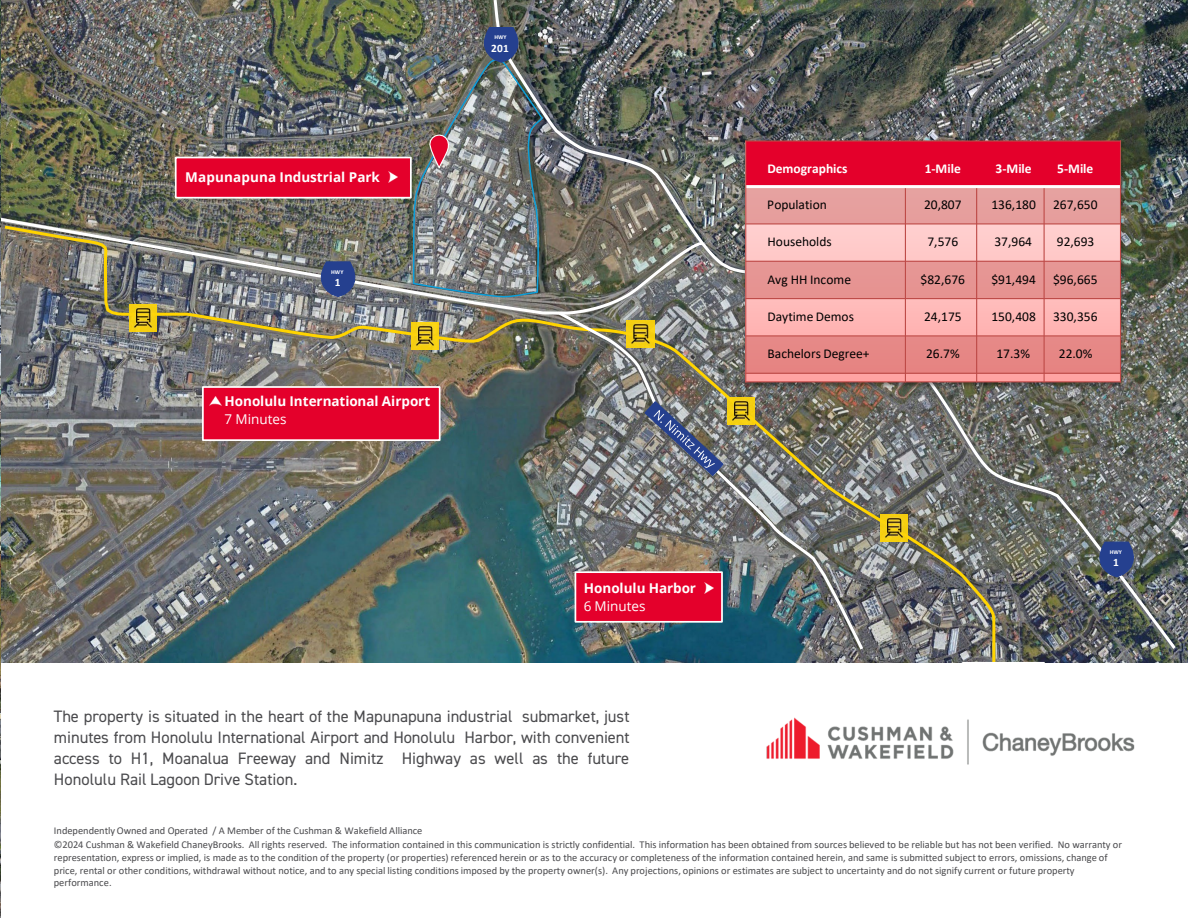
<style>
.page{position:relative;width:1188px;height:918px;background:#fff}
.page>*{position:absolute;margin:0;border:0;box-sizing:border-box;transform-origin:0 0}
.t1{font:16.5px/21px "DIN2014";color:#4a4a4d;text-align:justify}
.t2{font:13.5px "Calibri";color:#000}
.t3{font:700 13.5px "Open Sans";letter-spacing:-.005em;color:#fff}
.t4{font:700 13.5px "Calibri";letter-spacing:-.005em;color:#fff}
.t5{font:13.5px "Open Sans";color:#fff}
.t6{font:700 11.4px "Calibri";color:#fff}
.t7{font:10.5px/12.6px "Calibri";letter-spacing:-.005em;color:#4a4a4d}
.t8{font:700 6px "Calibri";letter-spacing:.005em;color:#fff}
</style>
<div class="page">
<img style="left:1px;top:0;width:1187px;height:662px">
<img style="left:2px;top:316px;width:995px;height:347px">
<img style="left:1px;top:216px;width:491px;height:100px">
<img style="left:492px;top:0;width:687px;height:652px">
<svg style="left:320px;top:261px;width:36px;height:37px"></svg>
<svg style="left:1099px;top:541px;width:36px;height:37px"></svg>
<img style="left:556px;top:309px;width:310px;height:344px">
<img style="left:643px;top:400px;width:82px;height:77px">
<img style="left:0;top:0;width:1px;height:918px">
<img style="left:412px;top:26px;width:132px;height:272px">
<img style="left:130px;top:305px;width:27px;height:27px">
<img style="left:411px;top:322px;width:27px;height:27px">
<img style="left:727px;top:397px;width:28px;height:27px">
<img style="left:880px;top:515px;width:27px;height:27px">
<img style="left:627px;top:321px;width:27px;height:27px">
<img style="left:740px;top:138px;width:388px;height:252px">
<svg style="left:746px;top:224px;width:374px;height:157px"></svg>
<div style="left:746px;top:141px;width:159px;height:46px;background:#e4002b"></div>
<div style="left:905px;top:141px;width:72px;height:46px;background:#e4002b"></div>
<div style="left:977px;top:141px;width:67px;height:46px;background:#e4002b"></div>
<div style="left:1044px;top:141px;width:77px;height:46px;background:#e4002b"></div>
<div style="left:746px;top:187px;width:159px;height:37px;background:#e6a09e"></div>
<div style="left:905px;top:187px;width:72px;height:37px;background:#e6a09e"></div>
<div style="left:977px;top:187px;width:67px;height:37px;background:#e6a09e"></div>
<div style="left:1044px;top:187px;width:77px;height:37px;background:#e6a09e"></div>
<div style="left:746px;top:261px;width:159px;height:38px;background:#e69493"></div>
<div style="left:905px;top:261px;width:72px;height:38px;background:#e69493"></div>
<div style="left:977px;top:261px;width:67px;height:38px;background:#e69493"></div>
<div style="left:1044px;top:261px;width:77px;height:38px;background:#e69493"></div>
<div style="left:746px;top:336px;width:159px;height:37px;background:#e68685"></div>
<div style="left:905px;top:336px;width:72px;height:37px;background:#e68685"></div>
<div style="left:977px;top:336px;width:67px;height:37px;background:#e68685"></div>
<div style="left:1044px;top:336px;width:77px;height:37px;background:#e68685"></div>
<hr style="left:905px;top:185px;width:1px;height:197px;background:#be4b48">
<hr style="left:976px;top:185px;width:1px;height:197px;background:#be4b48">
<hr style="left:1044px;top:185px;width:1px;height:197px;background:#be4b48">
<hr style="left:745px;top:185px;width:376px;height:3px;background:#fff">
<hr style="left:745px;top:223px;width:376px;height:1px;background:#be4b48">
<hr style="left:745px;top:261px;width:376px;height:1px;background:#be4b48">
<hr style="left:745px;top:298px;width:376px;height:1px;background:#be4b48">
<hr style="left:745px;top:335px;width:376px;height:1px;background:#be4b48">
<hr style="left:745px;top:373px;width:376px;height:1px;background:#be4b48">
<hr style="left:745px;top:140px;width:1px;height:242px;background:#be4b48">
<hr style="left:1120px;top:140px;width:1px;height:242px;background:#be4b48">
<hr style="left:745px;top:140px;width:376px;height:2px;background:#be4b48">
<hr style="left:745px;top:381px;width:376px;height:1px;background:#be4b48">
<div style="left:175px;top:157px;width:237px;height:42px;background:#e4002b;border:2px solid #fff"></div>
<svg style="left:388px;top:172px;width:10px;height:11px"></svg>
<div style="left:202px;top:386px;width:239px;height:55px;background:#e4002b;border:2px solid #fff"></div>
<svg style="left:210px;top:396px;width:12px;height:10px"></svg>
<div style="left:575px;top:571px;width:148px;height:52px;background:#e4002b;border:2px solid #fff"></div>
<svg style="left:704px;top:582px;width:10px;height:12px"></svg>
<div style="left:962px;top:662px;width:83px;height:68px;background:#fff"></div>
<img style="left:766px;top:695px;width:369px;height:70px">
<p class="t3" style="left:185px;top:167px;width:196px">Mapunapuna Industrial Park</p>
<p class="t8" style="left:331px;top:267px;width:14px">HWY</p>
<p class="t6" style="left:335px;top:274px;width:7px">1</p>
<p class="t3" style="left:225px;top:392px;width:207px">Honolulu International Airport</p>
<p class="t5" style="left:225px;top:410px;width:63px">7 Minutes</p>
<p class="t8" style="left:494px;top:33px;width:14px">HWY</p>
<p class="t6" style="left:491px;top:40px;width:19px">201</p>
<p class="t4" style="left:767px;top:159px;width:82px">Demographics</p>
<p class="t4" style="left:925px;top:159px;width:38px">1-Mile</p>
<p class="t4" style="left:996px;top:159px;width:38px">3-Mile</p>
<p class="t4" style="left:1057px;top:159px;width:38px">5-Mile</p>
<p class="t2" style="left:767px;top:195px;width:61px">Population</p>
<p class="t2" style="left:924px;top:195px;width:39px">20,807</p>
<p class="t2" style="left:991px;top:195px;width:46px">136,180</p>
<p class="t2" style="left:1053px;top:195px;width:46px">267,650</p>
<p class="t2" style="left:768px;top:233px;width:66px">Households</p>
<p class="t2" style="left:927px;top:233px;width:32px">7,576</p>
<p class="t2" style="left:994px;top:233px;width:39px">37,964</p>
<p class="t2" style="left:1057px;top:233px;width:39px">92,693</p>
<p class="t2" style="left:768px;top:270px;width:85px">Avg HH Income</p>
<p class="t2" style="left:921px;top:270px;width:46px">$82,676</p>
<p class="t2" style="left:991px;top:270px;width:46px">$91,494</p>
<p class="t2" style="left:1053px;top:270px;width:46px">$96,665</p>
<p class="t2" style="left:768px;top:307px;width:88px">Daytime Demos</p>
<p class="t2" style="left:924px;top:307px;width:39px">24,175</p>
<p class="t2" style="left:991px;top:307px;width:46px">150,408</p>
<p class="t2" style="left:1053px;top:307px;width:46px">330,356</p>
<p class="t2" style="left:768px;top:345px;width:103px">Bachelors Degree+</p>
<p class="t2" style="left:926px;top:345px;width:35px">26.7%</p>
<p class="t2" style="left:996px;top:345px;width:35px">17.3%</p>
<p class="t2" style="left:1059px;top:345px;width:35px">22.0%</p>
<p class="t3" style="left:584px;top:579px;width:114px">Honolulu Harbor</p>
<p class="t5" style="left:584px;top:597px;width:63px">6 Minutes</p>
<p class="t8" style="left:1110px;top:548px;width:14px">HWY</p>
<p class="t6" style="left:1113px;top:554px;width:7px">1</p>
<p class="t1" style="left:54px;top:706px;width:577px">The property is situated in the heart of the Mapunapuna industrial submarket, just minutes from Honolulu International Airport and Honolulu Harbor, with convenient access to H1, Moanalua Freeway and Nimitz Highway as well as the future Honolulu Rail Lagoon Drive Station.</p>
<p class="t7" style="left:54px;top:824px;width:370px">Independently Owned and Operated / A Member of the Cushman &amp; Wakefield Alliance</p>
<p class="t7" style="left:54px;top:838px;width:1070px">©2024 Cushman &amp; Wakefield ChaneyBrooks. All rights reserved. The information contained in this communication is strictly confidential. This information has been obtained from sources believed to be reliable but has not been verified. No warranty or representation, express or implied, is made as to the condition of the property (or properties) referenced herein or as to the accuracy or completeness of the information contained herein, and same is submitted subject to errors, omissions, change of price, rental or other conditions, withdrawal without notice, and to any special listing conditions imposed by the property owner(s). Any projections, opinions or estimates are subject to uncertainty and do not signify current or future property performance.</p>
</div>
